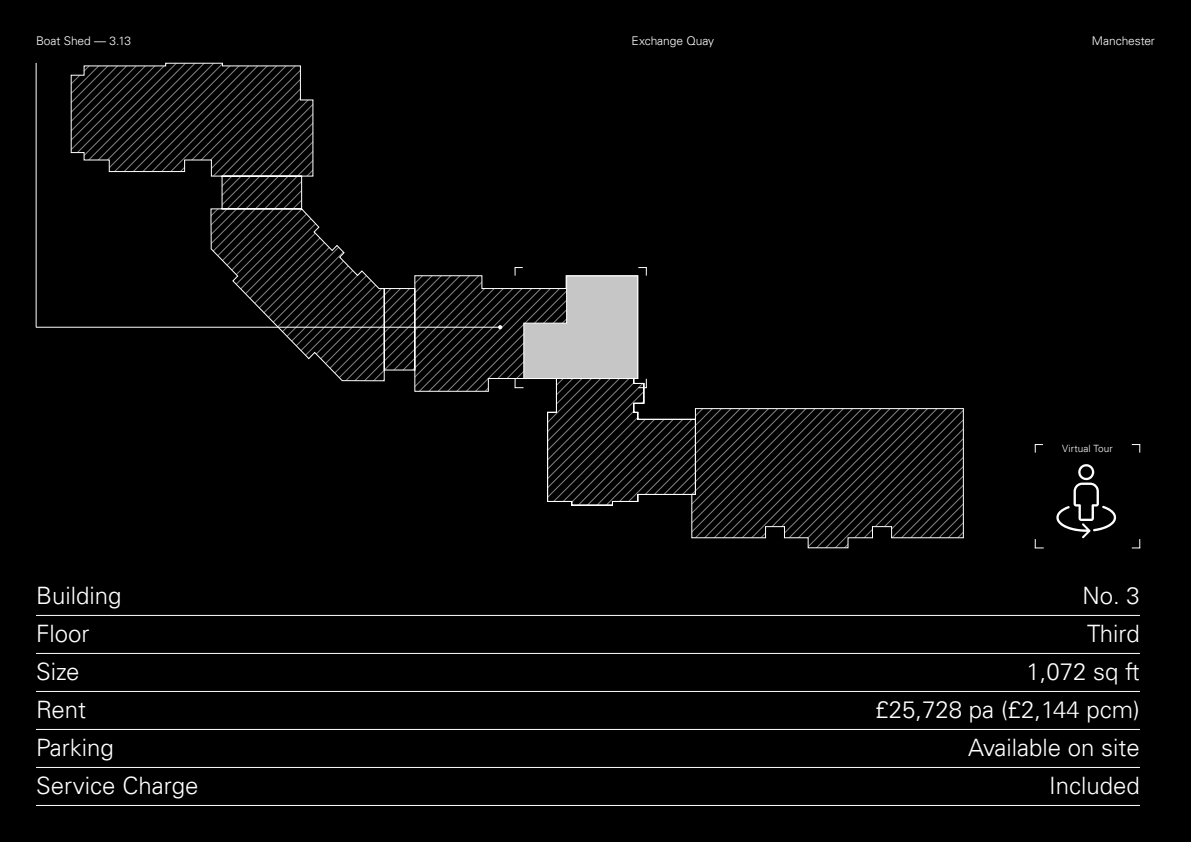
<style>
.page{position:relative;width:1191px;height:842px;background:#000}
.page>*{position:absolute;margin:0;border:0;box-sizing:border-box;transform-origin:0 0}
.t1{font:300 24px/38px "Univers LT";color:#fff}
.t2{font:300 12px "Univers LT";letter-spacing:-.005em;color:#fff}
.t3{font:300 10px "Univers LT";color:#fff}
.s1{color:#000}
</style>
<div class="page">
<hr style="left:36px;top:63px;width:1px;height:264px;background:#fff">
<svg style="left:1034px;top:444px;width:9px;height:9px"></svg>
<svg style="left:1034px;top:539px;width:10px;height:9px"></svg>
<svg style="left:1131px;top:444px;width:9px;height:9px"></svg>
<svg style="left:1131px;top:539px;width:9px;height:9px"></svg>
<hr style="left:36px;top:615px;width:1104px;height:1px;background:#fff">
<hr style="left:36px;top:653px;width:1104px;height:1px;background:#fff">
<hr style="left:36px;top:691px;width:1104px;height:1px;background:#fff">
<hr style="left:36px;top:729px;width:1104px;height:1px;background:#fff">
<hr style="left:36px;top:767px;width:1104px;height:1px;background:#fff">
<hr style="left:36px;top:805px;width:1104px;height:1px;background:#fff">
<svg style="left:1056px;top:464px;width:60px;height:74px"></svg>
<svg style="left:71px;top:63px;width:892px;height:485px"></svg>
<hr style="left:36px;top:327px;width:464px;height:1px;background:#fff">
<svg style="left:498px;top:325px;width:4px;height:4px"></svg>
<svg style="left:515px;top:267px;width:131px;height:121px"></svg>
<p class="t2" style="left:36px;top:33px;width:97px"><span class="s1">2</span>Boat Shed — 3.13</p>
<p class="t2" style="left:631px;top:33px;width:84px">Exchange Quay</p>
<p class="t2" style="left:1091px;top:33px;width:65px">Manchester<span class="s1">3</span></p>
<p class="t3" style="left:1062px;top:442px;width:52px">Virtual Tour</p>
<p class="t1" style="left:36px;top:576px;width:164px">Building<br>Floor<br>Size<br>Rent<br>Parking<br>Service Charge</p>
<p class="t1" style="left:875px;top:576px;width:266px;text-align:right">No. 3<br>Third<br>1,072 sq ft<br>£25,728 pa (£2,144 pcm)<br>Available on site<br>Included</p>
</div>
